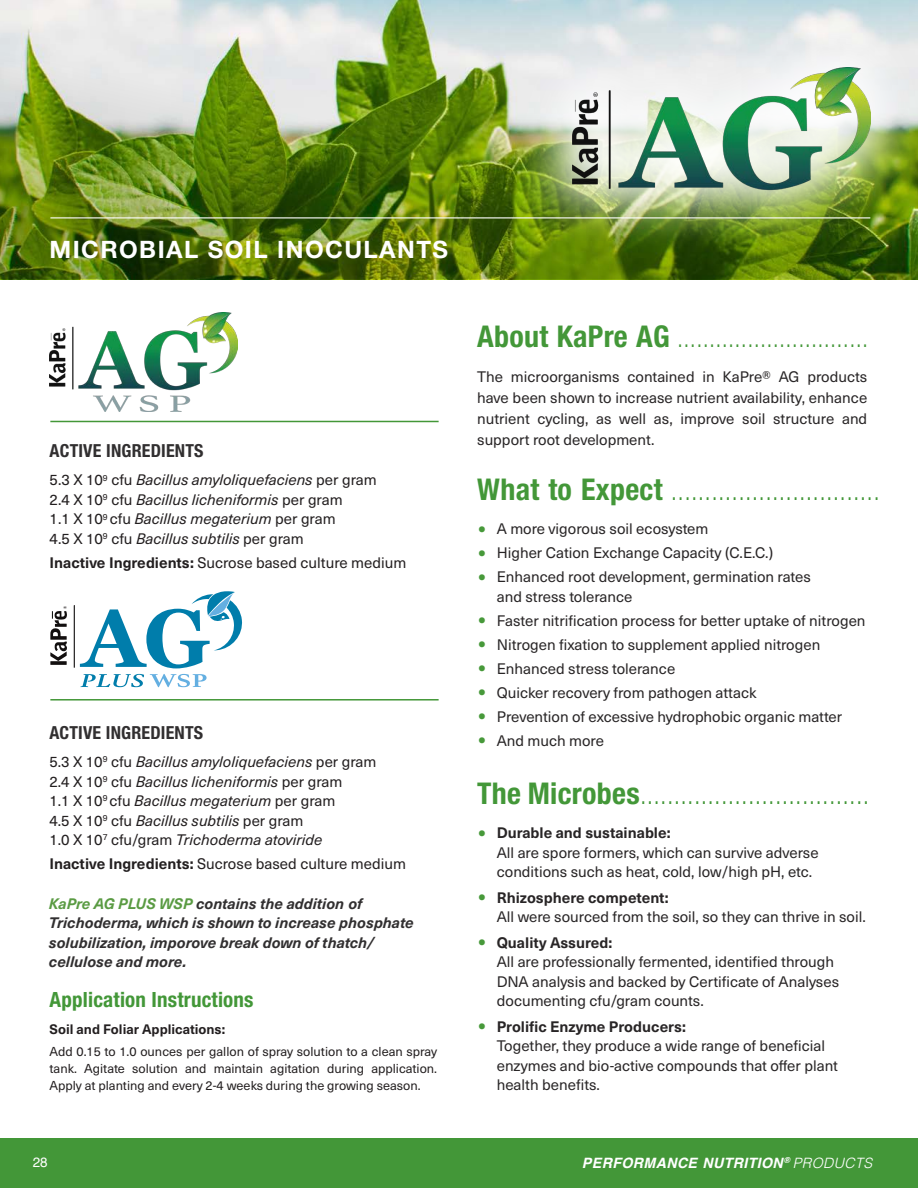
<style>
.page{position:relative;width:918px;height:1188px;background:#fff}
.page>*{position:absolute;margin:0;border:0;box-sizing:border-box;transform-origin:0 0}
.sub_sub_head_helveti{font:300 condensed 27px "Helvetica Neue LT Pro";color:#439738}
.sub_sub_head_helveti-2{font:300 condensed 25.5px "Helvetica Neue LT Pro";color:#439738}
.t1{font:700 24px "Helvetica Neue LT Pro";letter-spacing:.06em;color:#fff}
.Sub_heads_NEW{font:700 condensed 21px "Helvetica Neue LT Pro";letter-spacing:.01em;color:#439738}
.Sub_heads_NEW-2{font:700 condensed 18px "Helvetica Neue LT Pro";letter-spacing:.01em;color:#312f30}
.Intro_text{font:15px/19.5px "Neue Haas Unica W1 G";color:#282526}
.Paragraph_Style_1{font:italic 15px "Neue Haas Unica W1 G";color:#231f20}
.Paragraph_Style_1-2{font:15px "Neue Haas Unica W1 G";color:#231f20}
.Intro_text-2{font:italic 700 15px/19.5px "Neue Haas Unica W1 G";color:#312f30}
.t2{font:italic 700 14.25px "Helvetica";letter-spacing:.025em;color:#fff}
.bullet_10pt_4space_I{font:700 13.5px "Neue Haas Unica W1 G";color:#231f20}
.t3{font:13.5px "Helvetica";color:#fff}
.bullet_10pt_4space_I-2{font:12.75px/17.2px "Neue Haas Unica W1 G";color:#231f20;text-align:justify}
.t4{font:3.45px "Geneva";color:#231f20}
.s1{font-style:normal}
.s2{font-style:italic}
.s3{font-weight:700}
.s4{color:#5a9b43}
.s5{font-weight:700;font-size:30px}
.s6{font-family:"Helvetica";font-size:27px;color:#47993a}
.s7{font-weight:300}
</style>
<div class="page">
<div style="left:0;top:1138px;width:918px;height:50px;background:#439738"></div>
<img style="left:0;top:0;width:918px;height:279px">
<div style="left:11px;top:275px;width:264px;height:174px;background:#fff"></div>
<img style="left:50px;top:313px;width:187px;height:98px">
<svg style="left:81px;top:674px;width:63px;height:13px"></svg>
<svg style="left:150px;top:674px;width:57px;height:13px"></svg>
<svg style="left:50px;top:611px;width:17px;height:54px"></svg>
<svg style="left:74px;top:591px;width:168px;height:77px"></svg>
<img style="left:512px;top:7px;width:406px;height:242px">
<img style="left:573px;top:67px;width:298px;height:126px">
<hr style="left:50px;top:421px;width:389px;height:1px;background:#439738">
<hr style="left:50px;top:699px;width:389px;height:2px;background:#439738">
<hr style="left:50px;top:217px;width:820px;height:1px;background:#fff">
<p class="t1" style="left:50px;top:234px;width:400px">MICROBIAL SOIL INOCULANTS</p>
<p class="Sub_heads_NEW-2" style="left:50px;top:440px;width:155px">ACTIVE INGREDIENTS</p>
<p class="Paragraph_Style_1" style="left:50px;top:469px;width:329px"><span class="s1">5.3 X 10</span><sup>9</sup> <span class="s1">cfu</span> Bacillus amyloliquefaciens <span class="s1">per gram</span></p>
<p class="Paragraph_Style_1" style="left:50px;top:489px;width:294px"><span class="s1">2.4 X 10</span><sup>9</sup> <span class="s1">cfu</span> Bacillus licheniformis <span class="s1">per gram</span></p>
<p class="Paragraph_Style_1" style="left:50px;top:508px;width:288px"><span class="s1">1.1 X 10</span><sup>9</sup> <span class="s1">cfu</span> Bacillus megaterium <span class="s1">per gram</span></p>
<p class="Paragraph_Style_1-2" style="left:50px;top:528px;width:256px">4.5 X 10<sup>9</sup> cfu <span class="s2">Bacillus subtilis</span> per gram</p>
<p class="Paragraph_Style_1-2" style="left:50px;top:552px;width:358px"><span class="s3">Inactive Ingredients:</span> Sucrose based culture medium</p>
<p class="t4" style="left:63px;top:609px;width:5px;rotate:-90deg">®</p>
<p class="Sub_heads_NEW-2" style="left:49px;top:722px;width:155px">ACTIVE INGREDIENTS</p>
<p class="Paragraph_Style_1" style="left:49px;top:751px;width:329px"><span class="s1">5.3 X 10</span><sup>9</sup> <span class="s1">cfu</span> Bacillus amyloliquefaciens <span class="s1">per gram</span></p>
<p class="Paragraph_Style_1" style="left:49px;top:770px;width:294px"><span class="s1">2.4 X 10</span><sup>9</sup> <span class="s1">cfu</span> Bacillus licheniformis <span class="s1">per gram</span></p>
<p class="Paragraph_Style_1" style="left:49px;top:790px;width:288px"><span class="s1">1.1 X 10</span><sup>9</sup> <span class="s1">cfu</span> Bacillus megaterium <span class="s1">per gram</span></p>
<p class="Paragraph_Style_1-2" style="left:49px;top:809px;width:256px">4.5 X 10<sup>9</sup> cfu <span class="s2">Bacillus subtilis</span> per gram</p>
<p class="Paragraph_Style_1" style="left:49px;top:829px;width:274px"><span class="s1">1.0 X 10</span><sup>7</sup> <span class="s1">cfu/gram</span> Trichoderma atoviride</p>
<p class="Paragraph_Style_1-2" style="left:49px;top:853px;width:358px"><span class="s3">Inactive Ingredients:</span> Sucrose based culture medium</p>
<p class="Intro_text-2" style="left:49px;top:893px;width:366px"><span class="s4">KaPre AG PLUS WSP</span> contains the addition of Trichoderma, which is shown to increase phosphate solubilization, imporove break down of thatch/ cellulose and more.</p>
<p class="Sub_heads_NEW" style="left:50px;top:987px;width:206px">Application Instructions</p>
<p class="bullet_10pt_4space_I" style="left:50px;top:1019px;width:177px">Soil and Foliar Applications:</p>
<p class="bullet_10pt_4space_I-2" style="left:50px;top:1042px;width:389px">Add 0.15 to 1.0 ounces per gallon of spray solution to a clean spray tank. Agitate solution and maintain agitation during application.<br>Apply at planting and every 2-4 weeks during the growing season.</p>
<p class="sub_sub_head_helveti-2" style="left:477px;top:324px;width:392px"><span class="s5">About KaPre AG</span> ..............................</p>
<p class="Intro_text" style="left:477px;top:365px;width:392px;line-height:21px;text-align:justify">The microorganisms contained in KaPre® AG products have been shown to increase nutrient availability, enhance nutrient cycling, as well as, improve soil structure and support root development.</p>
<p class="sub_sub_head_helveti" style="left:477px;top:475px;width:404px"><span class="s5">What to Expect</span> ...............................</p>
<p class="Intro_text" style="left:477px;top:518px;width:233px"><span class="s6">•</span> A more vigorous soil ecosystem</p>
<p class="Intro_text" style="left:477px;top:542px;width:297px"><span class="s6">•</span> Higher Cation Exchange Capacity (C.E.C.)</p>
<p class="Intro_text" style="left:497px;top:566px;width:316px;text-indent:-20px"><span class="s6">•</span> Enhanced root development, germination rates and stress tolerance</p>
<p class="Intro_text" style="left:477px;top:610px;width:390px"><span class="s6">•</span> Faster nitrification process for better uptake of nitrogen</p>
<p class="Intro_text" style="left:477px;top:634px;width:345px"><span class="s6">•</span> Nitrogen fixation to supplement applied nitrogen</p>
<p class="Intro_text" style="left:477px;top:658px;width:199px"><span class="s6">•</span> Enhanced stress tolerance</p>
<p class="Intro_text" style="left:477px;top:682px;width:281px"><span class="s6">•</span> Quicker recovery from pathogen attack</p>
<p class="Intro_text" style="left:477px;top:706px;width:366px"><span class="s6">•</span> Prevention of excessive hydrophobic organic matter</p>
<p class="Intro_text" style="left:477px;top:730px;width:128px"><span class="s6">•</span> And much more</p>
<p class="sub_sub_head_helveti" style="left:477px;top:778px;width:393px"><span class="s5">The Microbes</span>..................................</p>
<p class="Intro_text" style="left:497px;top:822px;width:323px;text-indent:-20px"><span class="s6">•</span> <span class="s3">Durable and sustainable:<br></span>All are spore formers, which can survive adverse conditions such as heat, cold, low/high pH, etc.</p>
<p class="Intro_text" style="left:497px;top:887px;width:371px;text-indent:-20px"><span class="s6">•</span> <span class="s3">Rhizosphere competent:<br></span>All were sourced from the soil, so they can thrive in soil.</p>
<p class="Intro_text" style="left:497px;top:932px;width:344px;text-indent:-20px"><span class="s6">•</span> <span class="s3">Quality Assured:<br></span>All are professionally fermented, identified through DNA analysis and backed by Certificate of Analyses documenting cfu/gram counts.</p>
<p class="Intro_text" style="left:497px;top:1016px;width:343px;text-indent:-20px"><span class="s6">•</span> <span class="s3">Prolific Enzyme Producers:<br></span>Together, they produce a wide range of beneficial enzymes and bio-active compounds that offer plant health benefits.</p>
<p class="t3" style="left:33px;top:1152px;width:17px">28</p>
<p class="t2" style="left:582px;top:1151px;width:292px">PERFORMANCE NUTRITION<sup>®</sup> <span class="s7">PRODUCTS</span></p>
</div>
